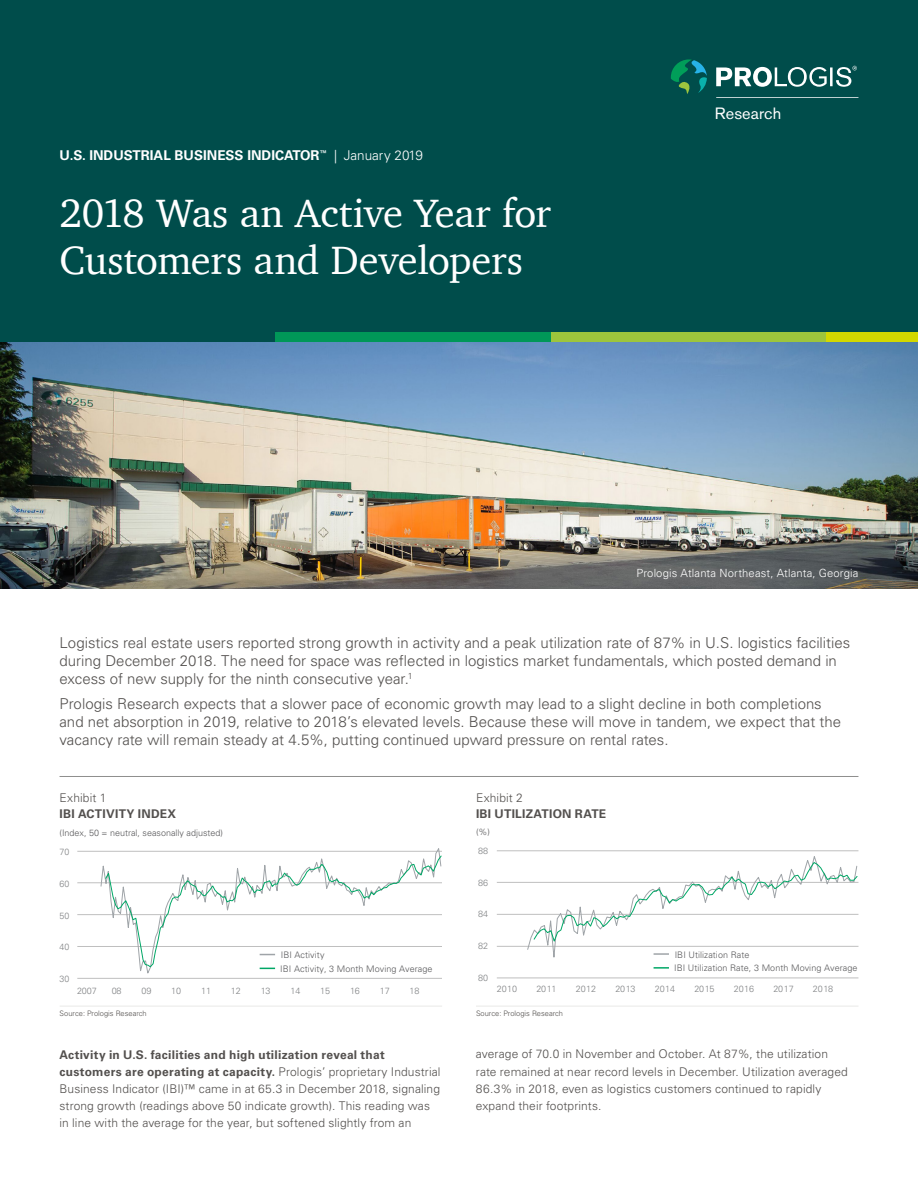
<style>
.page{position:relative;width:918px;height:1188px;background:#fff}
.page>*{position:absolute;margin:0;border:0;box-sizing:border-box;transform-origin:0 0}
.t1{font:40.5px/46.5px "Charter";letter-spacing:-.01em;color:#fff}
.t2{font:16.2px "Akzidenz Grotesk BE";letter-spacing:.005em;color:#fff}
.t3{font:300 15px/18px "Univers LT Std";color:#53504e}
.t4{font:700 13.5px "Univers LT Std";color:#fff}
.t5{font:300 12px/17.2px "Univers LT Std";letter-spacing:.01em;color:#53504e}
.t6{font:700 12px "Univers LT Std";letter-spacing:.025em;color:#53504e}
.t7{font:300 11.25px "Univers LT Std";letter-spacing:.015em;color:#fff}
.t8{font:300 9px/13.4px "Univers LT Std";letter-spacing:.005em;color:#58585a}
.t9{font:300 9px "Univers LT Std";letter-spacing:-.01em;color:#818385}
.t10{font:700 9px "Univers LT Std";color:#58585a}
.t11{font:300 7.5px "Univers LT Std";color:#53504e}
.s1{font-weight:300}
.s2{font-weight:700}
</style>
<div class="page">
<img style="left:0;top:342px;width:918px;height:247px">
<div style="left:0;top:0;width:918px;height:332px;background:#004d4b"></div>
<svg style="left:716px;top:97px;width:142px;height:1px"></svg>
<svg style="left:671px;top:60px;width:36px;height:34px"></svg>
<svg style="left:716px;top:66px;width:141px;height:21px"></svg>
<hr style="left:60px;top:776px;width:798px;height:1px;background:#8f8f8e">
<hr style="left:77px;top:851px;width:365px;height:1px;background:#bfbfbf">
<hr style="left:77px;top:883px;width:365px;height:1px;background:#bfbfbf">
<hr style="left:77px;top:914px;width:365px;height:1px;background:#bfbfbf">
<hr style="left:77px;top:946px;width:365px;height:1px;background:#bfbfbf">
<hr style="left:77px;top:978px;width:365px;height:1px;background:#bfbfbf">
<svg style="left:100px;top:848px;width:342px;height:126px"></svg>
<svg style="left:104px;top:855px;width:338px;height:114px"></svg>
<hr style="left:497px;top:978px;width:361px;height:1px;background:#bfbfbf">
<hr style="left:497px;top:946px;width:361px;height:1px;background:#bfbfbf">
<hr style="left:497px;top:914px;width:361px;height:1px;background:#bfbfbf">
<hr style="left:497px;top:882px;width:361px;height:1px;background:#bfbfbf">
<hr style="left:497px;top:851px;width:361px;height:1px;background:#bfbfbf">
<svg style="left:526px;top:856px;width:332px;height:113px"></svg>
<hr style="left:60px;top:1005px;width:382px;height:2px;background:#f0f0ef">
<hr style="left:476px;top:1005px;width:382px;height:2px;background:#f0f0ef">
<div style="left:0;top:332px;width:276px;height:10px;background:#004d4b"></div>
<div style="left:551px;top:332px;width:275px;height:10px;background:#9dc53c"></div>
<div style="left:276px;top:332px;width:275px;height:10px;background:#009758"></div>
<div style="left:826px;top:332px;width:92px;height:10px;background:#d3d800"></div>
<p class="t4" style="left:60px;top:148px;width:365px">U.S. INDUSTRIAL BUSINESS INDICATOR<sup>™</sup> <span class="s1">| January 2019</span></p>
<h1 class="t1" style="left:60px;top:190px;width:493px">2018 Was an Active Year for<br>Customers and Developers</h1>
<p class="t2" style="left:715px;top:104px;width:68px">Research</p>
<p class="t7" style="left:636px;top:567px;width:224px">Prologis Atlanta Northeast, Atlanta, Georgia</p>
<p class="t3" style="left:60px;top:634px;width:792px">Logistics real estate users reported strong growth in activity and a peak utilization rate of 87% in U.S. logistics facilities during December 2018. The need for space was reflected in logistics market fundamentals, which posted demand in excess of new supply for the ninth consecutive year.<sup>1</sup></p>
<p class="t3" style="left:60px;top:695px;width:783px">Prologis Research expects that a slower pace of economic growth may lead to a slight decline in both completions and net absorption in 2019, relative to 2018’s elevated levels. Because these will move in tandem, we expect that the vacancy rate will remain steady at 4.5%, putting continued upward pressure on rental rates.</p>
<p class="t5" style="left:60px;top:789px;width:48px">Exhibit 1</p>
<p class="t6" style="left:60px;top:807px;width:118px">IBI ACTIVITY INDEX</p>
<p class="t8" style="left:60px;top:802px;width:36px">Exhibit 1</p>
<p class="t10" style="left:60px;top:814px;width:85px">IBI ACTIVITY INDEX</p>
<p class="t5" style="left:476px;top:789px;width:48px">Exhibit 2</p>
<p class="t6" style="left:476px;top:807px;width:132px">IBI UTILIZATION RATE</p>
<p class="t8" style="left:476px;top:802px;width:36px">Exhibit 2</p>
<p class="t10" style="left:476px;top:814px;width:96px">IBI UTILIZATION RATE</p>
<p class="t8" style="left:60px;top:826px;width:165px">(Index, 50 = neutral, seasonally adjusted)</p>
<p class="t9" style="left:60px;top:847px;width:11px">70</p>
<p class="t8" style="left:476px;top:825px;width:16px">(%)</p>
<p class="t9" style="left:478px;top:845px;width:12px">88</p>
<p class="t9" style="left:60px;top:878px;width:11px">60</p>
<p class="t9" style="left:478px;top:877px;width:12px">86</p>
<p class="t9" style="left:60px;top:910px;width:11px">50</p>
<p class="t9" style="left:478px;top:909px;width:12px">84</p>
<p class="t9" style="left:60px;top:942px;width:11px">40</p>
<p class="t9" style="left:60px;top:973px;width:11px">30</p>
<p class="t8" style="left:280px;top:949px;width:154px">IBI Activity<br>IBI Activity, 3 Month Moving Average</p>
<p class="t9" style="left:478px;top:941px;width:12px">82</p>
<p class="t9" style="left:478px;top:973px;width:12px">80</p>
<p class="t8" style="left:674px;top:948px;width:185px">IBI Utilization Rate<br>IBI Utilization Rate, 3 Month Moving Average</p>
<p class="t9" style="left:77px;top:985px;width:21px">2007</p>
<p class="t9" style="left:112px;top:985px;width:11px">08</p>
<p class="t9" style="left:142px;top:985px;width:11px">09</p>
<p class="t9" style="left:171px;top:985px;width:11px">10</p>
<p class="t9" style="left:201px;top:985px;width:11px">11</p>
<p class="t9" style="left:231px;top:985px;width:11px">12</p>
<p class="t9" style="left:261px;top:985px;width:11px">13</p>
<p class="t9" style="left:290px;top:985px;width:11px">14</p>
<p class="t9" style="left:320px;top:985px;width:11px">15</p>
<p class="t9" style="left:350px;top:985px;width:11px">16</p>
<p class="t9" style="left:380px;top:985px;width:11px">17</p>
<p class="t9" style="left:410px;top:985px;width:11px">18</p>
<p class="t9" style="left:497px;top:984px;width:22px">2010</p>
<p class="t9" style="left:536px;top:984px;width:22px">2011</p>
<p class="t9" style="left:576px;top:984px;width:22px">2012</p>
<p class="t9" style="left:615px;top:984px;width:22px">2013</p>
<p class="t9" style="left:655px;top:984px;width:22px">2014</p>
<p class="t9" style="left:694px;top:984px;width:22px">2015</p>
<p class="t9" style="left:734px;top:984px;width:22px">2016</p>
<p class="t9" style="left:773px;top:984px;width:22px">2017</p>
<p class="t9" style="left:813px;top:984px;width:22px">2018</p>
<p class="t11" style="left:60px;top:1009px;width:88px">Source: Prologis Research</p>
<p class="t11" style="left:476px;top:1009px;width:88px">Source: Prologis Research</p>
<p class="t5" style="left:60px;top:1046px;width:383px"><span class="s2">Activity in U.S. facilities and high utilization reveal that customers are operating at capacity.</span> Prologis’ proprietary Industrial Business Indicator (IBI)™ came in at 65.3 in December 2018, signaling strong growth (readings above 50 indicate growth). This reading was in line with the average for the year, but softened slightly from an</p>
<p class="t5" style="left:476px;top:1046px;width:373px">average of 70.0 in November and October. At 87%, the utilization rate remained at near record levels in December. Utilization averaged 86.3% in 2018, even as logistics customers continued to rapidly expand their footprints.</p>
</div>
